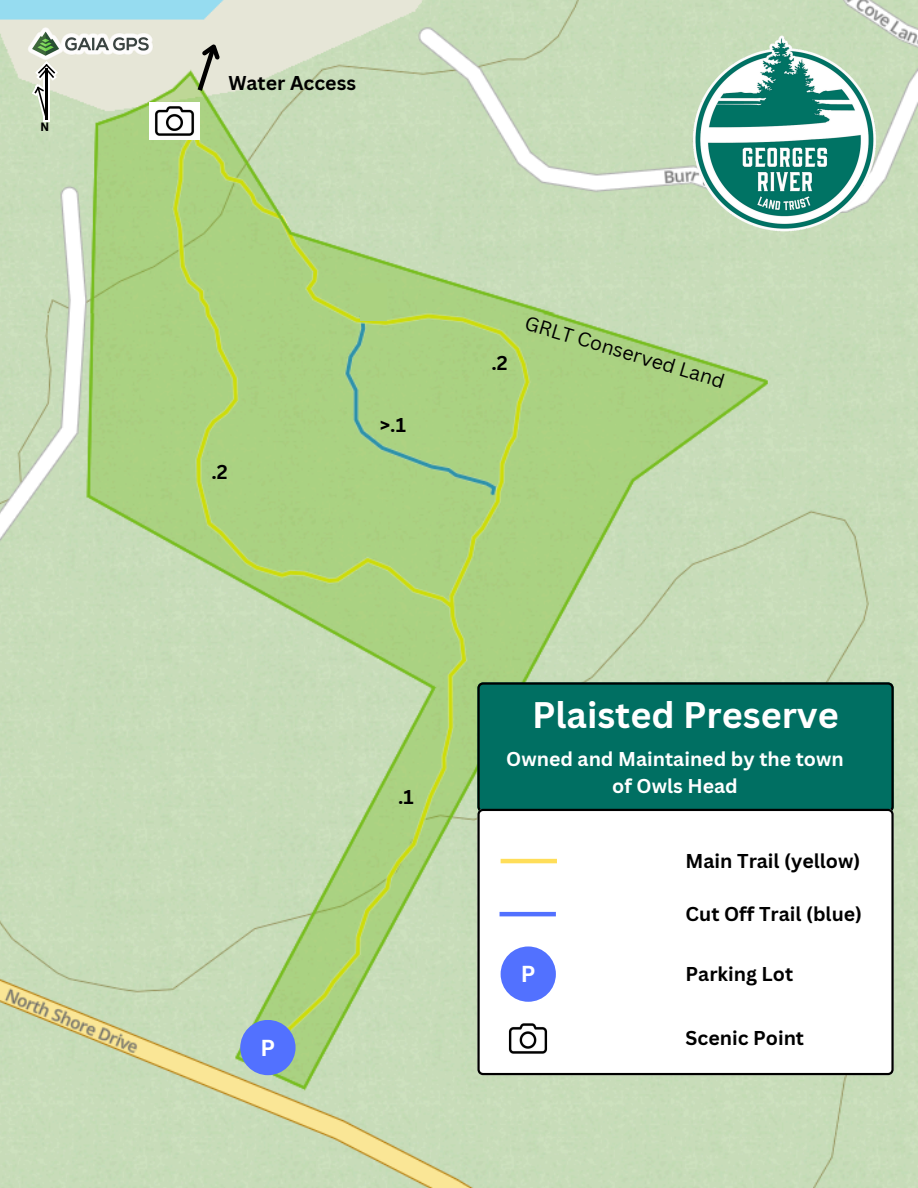
<style>
.page{position:relative;width:918px;height:1188px;background:#fff}
.page>*{position:absolute;margin:0;border:0;box-sizing:border-box;transform-origin:0 0}
.t1{font:700 36px "Canva Sans";color:#fff}
.t2{font:700 22.5px "Canva Sans";color:#fff}
.t3{font:700 19.5px "Canva Sans";color:#000}
.t4{font:700 19.5px/27px "Canva Sans";color:#fff;text-align:center}
.t5{font:19.5px "Canva Sans";color:#000}
.t6{font:700 12px "IBM Plex Sans";color:#000}
</style>
<div class="page">
<img style="left:0;top:0;width:918px;height:1188px">
<img style="left:24px;top:24px;width:135px;height:40px">
<svg style="left:32px;top:61px;width:26px;height:61px"></svg>
<img style="left:675px;top:24px;width:218px;height:219px">
<div style="left:477px;top:682px;width:417px;height:127px;background:#006f62"></div>
<svg style="left:477px;top:809px;width:417px;height:266px"></svg>
<div style="left:240px;top:1020px;width:56px;height:55px;background:#5271ff;border-radius:50%"></div>
<div style="left:360px;top:283px;width:26px;height:38px;background:#abd280"></div>
<svg style="left:194px;top:36px;width:34px;height:60px;background:#c0c2b0"></svg>
<img style="left:150px;top:102px;width:49px;height:37px">
<img style="left:503px;top:1020px;width:50px;height:37px">
<div style="left:501px;top:946px;width:55px;height:56px;background:#5271ff;border-radius:50%"></div>
<hr style="left:501px;top:859px;width:56px;height:4px;background:#ffde59">
<hr style="left:500px;top:912px;width:56px;height:4px;background:#5271ff">
<h2 class="t6" style="left:41px;top:119px;width:10px">N</h2>
<h2 class="t3" style="left:228px;top:69px;width:129px">Water Access</h2>
<h2 class="t3" style="left:211px;top:458px;width:18px">.2</h2>
<p class="t2" style="left:261px;top:1032px;width:16px">P</p>
<h2 class="t3" style="left:380px;top:411px;width:28px">&gt;.1</h2>
<h2 class="t3" style="left:491px;top:350px;width:18px">.2</h2>
<p class="t5" style="left:530px;top:308px;width:209px;rotate:17deg">GRLT Conserved Land</p>
<h2 class="t3" style="left:398px;top:784px;width:17px">.1</h2>
<h2 class="t1" style="left:532px;top:689px;width:308px">Plaisted Preserve</h2>
<p class="t4" style="left:506px;top:745px;width:339px">Owned and Maintained by the town of Owls Head</p>
<h2 class="t2" style="left:521px;top:958px;width:16px">P</h2>
<h1 class="t3" style="left:686px;top:847px;width:176px">Main Trail (yellow)</h1>
<h2 class="t3" style="left:686px;top:900px;width:178px">Cut Off Trail (blue)</h2>
<p class="t3" style="left:686px;top:960px;width:109px">Parking Lot</p>
<p class="t3" style="left:686px;top:1025px;width:120px">Scenic Point</p>
</div>
